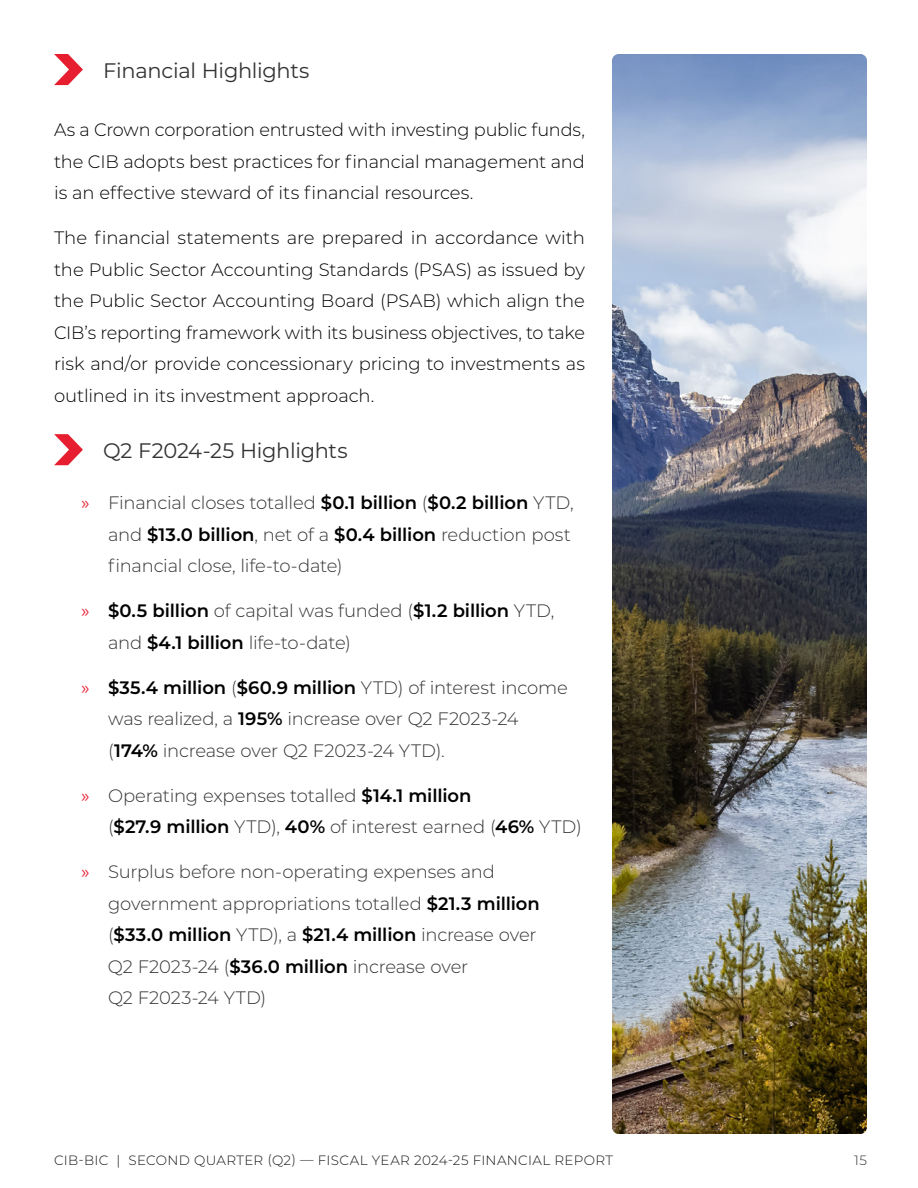
<style>
.page{position:relative;width:918px;height:1188px;background:#fff}
.page>*{position:absolute;margin:0;border:0;box-sizing:border-box;transform-origin:0 0}
.t1{font:21px "Montserrat";letter-spacing:-.015em;color:#333}
.t2{font:300 18px/31.5px "Montserrat";letter-spacing:-.01em;color:#333}
.t3{font:300 18px/31.5px "Montserrat";letter-spacing:-.005em;color:#000;text-align:justify}
.t4{font:300 13.5px "Montserrat";letter-spacing:.025em;color:#1a1818}
.t5{font:300 13.5px "Montserrat";color:#333}
.s1{font-weight:400;color:#e51d2f}
.s2{font-weight:600;color:#000}
</style>
<div class="page">
<svg style="left:54px;top:54px;width:29px;height:31px"></svg>
<svg style="left:54px;top:434px;width:29px;height:31px"></svg>
<img style="left:612px;top:54px;width:255px;height:1080px">
<h2 class="t1" style="left:103px;top:56px;width:208px">Financial Highlights</h2>
<p class="t3" style="left:54px;top:113px;width:532px">As a Crown corporation entrusted with investing public funds, the CIB adopts best practices for financial management and is an effective steward of its financial resources.</p>
<p class="t3" style="left:54px;top:221px;width:533px">The financial statements are prepared in accordance with the Public Sector Accounting Standards (PSAS) as issued by the Public Sector Accounting Board (PSAB) which align the CIB’s reporting framework with its business objectives, to take risk and/or provide concessionary pricing to investments as outlined in its investment approach.</p>
<p class="t1" style="left:103px;top:436px;width:246px">Q2 F2024-25 Highlights</p>
<p class="t2" style="left:108px;top:487px;width:467px;text-indent:-27px"><span class="s1">»</span> Financial closes totalled <span class="s2">$0.1 billion</span> (<span class="s2">$0.2 billion</span> YTD, and <span class="s2">$13.0 billion</span>, net of a <span class="s2">$0.4 billion</span> reduction post financial close, life-to-date)</p>
<p class="t2" style="left:108px;top:595px;width:448px;text-indent:-27px"><span class="s1">»</span> <span class="s2">$0.5 billion</span> of capital was funded (<span class="s2">$1.2 billion</span> YTD, and <span class="s2">$4.1 billion</span> life-to-date)</p>
<p class="t2" style="left:108px;top:671px;width:462px;text-indent:-27px"><span class="s1">»</span> <span class="s2">$35.4 million</span> (<span class="s2">$60.9 million</span> YTD) of interest income was realized, a <span class="s2">195%</span> increase over Q2 F2023-24 (<span class="s2">174%</span> increase over Q2 F2023-24 YTD).</p>
<p class="t2" style="left:108px;top:779px;width:475px;text-indent:-27px"><span class="s1">»</span> Operating expenses totalled <span class="s2">$14.1 million<br></span>(<span class="s2">$27.9 million</span> YTD), <span class="s2">40%</span> of interest earned (<span class="s2">46%</span> YTD)</p>
<p class="t2" style="left:108px;top:856px;width:433px;text-indent:-27px"><span class="s1">»</span> Surplus before non-operating expenses and government appropriations totalled <span class="s2">$21.3 million </span>(<span class="s2">$33.0 million</span> YTD), a <span class="s2">$21.4 million</span> increase over Q2 F2023-24 (<span class="s2">$36.0 million</span> increase over<br>Q2 F2023-24 YTD)</p>
<p class="t4" style="left:54px;top:1151px;width:561px">CIB-BIC | SECOND QUARTER (Q2) — FISCAL YEAR 2024-25 FINANCIAL REPORT</p>
<p class="t5" style="left:854px;top:1151px;width:14px">15</p>
</div>
